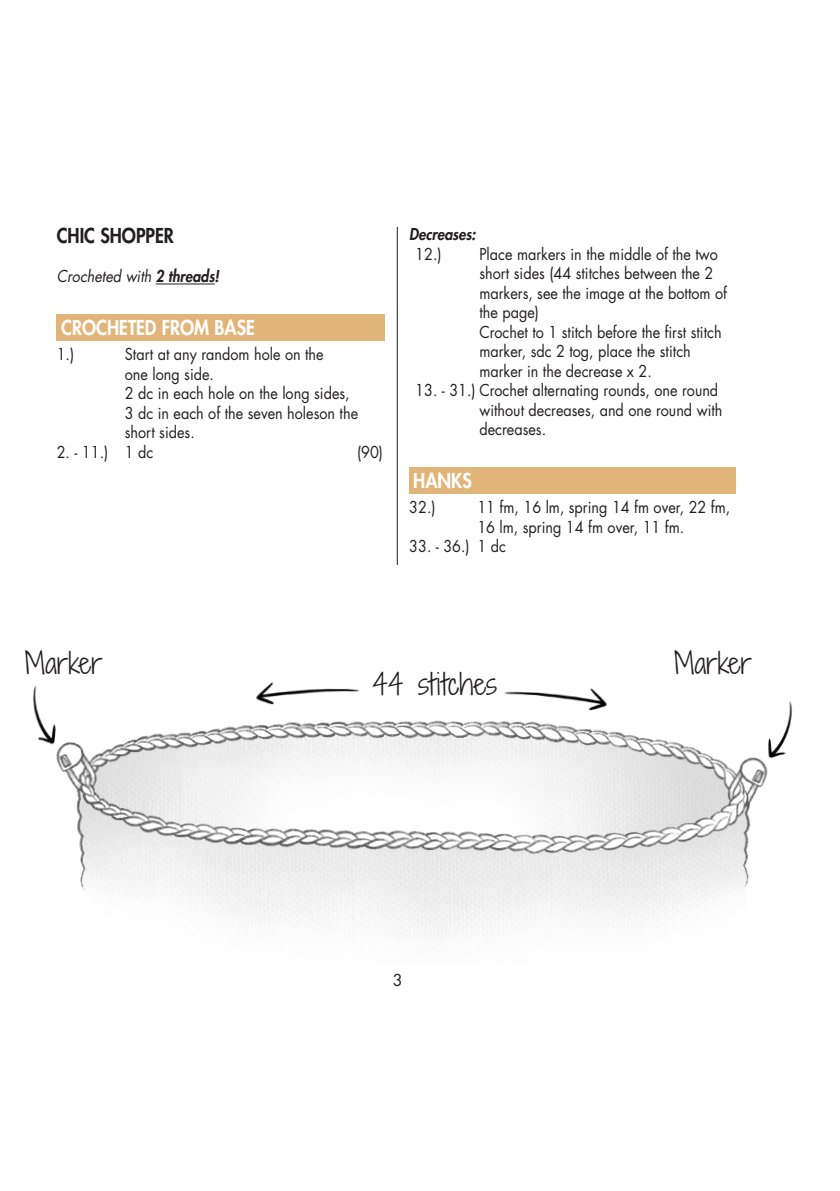
<style>
.page{position:relative;width:840px;height:1191px;background:#fff}
.page>*{position:absolute;margin:0;border:0;box-sizing:border-box;transform-origin:0 0}
.t1{font:300 28px "Shadows Into";color:#231f20}
.t2{font:800 20px "Futura Std";color:#fff;scale:.9 1}
.t3{font:800 20px "Futura Std";color:#231f20;scale:.9 1}
.t4{font:16px/19.6px "Futura Std";color:#231f20;scale:.9 1}
.t5{font:italic 16px "Futura Std";color:#231f20;scale:.9 1}
.t6{font:italic 800 16px "Futura Std";color:#231f20;scale:.9 1}
.t7{font:16px "Futura Std";color:#231f20}
.s1{font-weight:800}
</style>
<div class="page">
<hr style="left:397px;top:227px;width:1px;height:737px;background:#231f20">
<div style="left:378px;top:566px;width:44px;height:403px;background:#fff"></div>
<img style="left:33px;top:682px;width:759px;height:257px">
<hr style="left:155px;top:283px;width:59px;height:1px;background:#231f20">
<div style="left:57px;top:314px;width:327px;height:27px;background:#e1b479"></div>
<div style="left:409px;top:467px;width:326px;height:26px;background:#e1b479"></div>
<p class="t3" style="left:57px;top:223px;width:132px">CHIC SHOPPER</p>
<p class="t5" style="left:57px;top:266px;width:182px">Crocheted with <span class="s1">2 threads!</span></p>
<p class="t2" style="left:61px;top:315px;width:216px">CROCHETED FROM BASE</p>
<p class="t4" style="left:57px;top:345px;width:21px">1.)</p>
<p class="t4" style="left:125px;top:345px;width:222px">Start at any random hole on the</p>
<p class="t4" style="left:125px;top:364px;width:100px">one long side.</p>
<p class="t4" style="left:125px;top:384px;width:251px">2 dc in each hole on the long sides,</p>
<p class="t4" style="left:125px;top:403px;width:260px">3 dc in each of the seven holeson the short sides.</p>
<p class="t4" style="left:57px;top:442px;width:109px">2. - 11.) 1 dc</p>
<p class="t4" style="left:357px;top:442px;width:30px">(90)</p>
<p class="t6" style="left:409px;top:224px;width:75px">Decreases:</p>
<p class="t4" style="left:415px;top:244px;width:31px">12.)</p>
<p class="t4" style="left:479px;top:244px;width:276px">Place markers in the middle of the two short sides (44 stitches between the 2 markers, see the image at the bottom of the page)</p>
<p class="t4" style="left:479px;top:322px;width:270px">Crochet to 1 stitch before the first stitch marker, sdc 2 tog, place the stitch marker in the decrease x 2.</p>
<p class="t4" style="left:479px;top:380px;width:271px;text-indent:-64px">13. - 31.) Crochet alternating rounds, one round without decreases, and one round with decreases.</p>
<p class="t2" style="left:413px;top:468px;width:67px">HANKS</p>
<p class="t4" style="left:409px;top:497px;width:31px">32.)</p>
<p class="t4" style="left:477px;top:497px;width:282px">11 fm, 16 lm, spring 14 fm over, 22 fm,<br>16 lm, spring 14 fm over, 11 fm.</p>
<p class="t4" style="left:409px;top:536px;width:109px">33. - 36.) 1 dc</p>
<h1 class="t1" style="left:25px;top:642px;width:79px">Marker</h1>
<p class="t1" style="left:673px;top:642px;width:79px">Marker</p>
<p class="t1" style="left:372px;top:663px;width:126px">44 stitches</p>
<p class="t7" style="left:392px;top:969px;width:11px">3</p>
</div>
